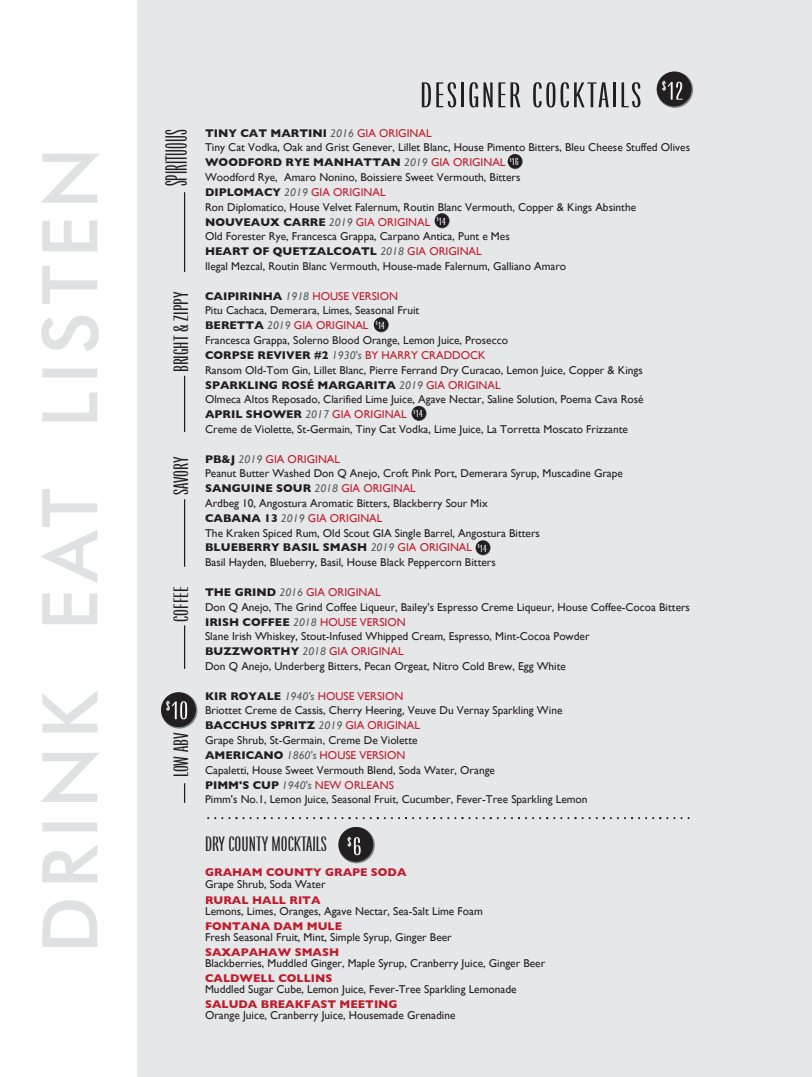
<style>
.page{position:relative;width:812px;height:1077px;background:#fff}
.page>*{position:absolute;margin:0;border:0;box-sizing:border-box;transform-origin:0 0}
.t1{font:35.12px "Origin Super Condensed";letter-spacing:.035em;color:#231f20;scale:2.01 1}
.t2{font:30.12px "Origin Super Condensed";color:#231f20;scale:1.3 1}
.t3{font:25px "Origin Super Condensed";color:#fff;scale:2.01 1}
.t4{font:20.5px "Origin Super Condensed";color:#231f20;scale:2.01 1}
.t5{font:11.38px/14.8px "Gill Sans";color:#231f20}
.t6{font:700 11.38px "Gill Sans";color:#be1d2c}
.t7{font:10.12px "Origin Super Condensed";letter-spacing:.025em;color:#fff;scale:2.01 1}
.s1{font-weight:700}
.s2{font-style:italic;color:#57585a}
.s3{color:#be1d2c}
.s4{font-size:25px;color:#fff}
</style>
<div class="page">
<div style="left:137px;top:0;width:674px;height:1076px;background:#e6e7e9"></div>
<svg style="left:41px;top:154px;width:58px;height:792px"></svg>
<svg style="left:656px;top:72px;width:37px;height:36px"></svg>
<div style="left:656px;top:72px;width:35px;height:34px;background:#231f20;border-radius:50%"></div>
<svg style="left:411px;top:406px;width:15px;height:15px"></svg>
<div style="left:411px;top:406px;width:15px;height:14px;background:#231f20;border-radius:50%"></div>
<svg style="left:374px;top:317px;width:15px;height:15px"></svg>
<div style="left:374px;top:317px;width:14px;height:15px;background:#231f20;border-radius:50%"></div>
<svg style="left:507px;top:154px;width:15px;height:15px"></svg>
<div style="left:507px;top:154px;width:15px;height:14px;background:#231f20;border-radius:50%"></div>
<svg style="left:338px;top:826px;width:36px;height:37px"></svg>
<div style="left:338px;top:826px;width:35px;height:35px;background:#231f20;border-radius:50%"></div>
<svg style="left:207px;top:817px;width:51px;height:1px"></svg>
<svg style="left:264px;top:817px;width:241px;height:1px"></svg>
<svg style="left:511px;top:817px;width:178px;height:1px"></svg>
<hr style="left:184px;top:192px;width:1px;height:80px;background:#211d1e">
<hr style="left:184px;top:376px;width:1px;height:56px;background:#211d1e">
<hr style="left:184px;top:499px;width:1px;height:67px;background:#211d1e">
<hr style="left:184px;top:625px;width:1px;height:43px;background:#211d1e">
<svg style="left:184px;top:783px;width:1px;height:19px"></svg>
<svg style="left:161px;top:692px;width:36px;height:36px"></svg>
<div style="left:161px;top:692px;width:35px;height:35px;background:#231f20;border-radius:50%"></div>
<svg style="left:475px;top:540px;width:15px;height:15px"></svg>
<div style="left:475px;top:540px;width:15px;height:14px;background:#231f20;border-radius:50%"></div>
<div style="left:434px;top:213px;width:15px;height:15px;background:#231f20;border-radius:50%"></div>
<h2 class="t2" style="left:160px;top:186px;width:45px;rotate:-90deg">SPIRITUOUS</h2>
<h3 class="t4" style="left:170px;top:372px;width:42px;rotate:-90deg">BRIGHT &amp; ZIPPY</h3>
<h3 class="t4" style="left:170px;top:495px;width:21px;rotate:-90deg">SAVORY</h3>
<h3 class="t4" style="left:170px;top:622px;width:19px;rotate:-90deg">COFFEE</h3>
<h3 class="t3" style="left:166px;top:697px;width:12px"><sup>$</sup>10</h3>
<h3 class="t4" style="left:170px;top:777px;width:24px;rotate:-90deg">LOW ABV</h3>
<h1 class="t1" style="left:420px;top:77px;width:112px">DESIGNER COCKTAILS</h1>
<h3 class="t3" style="left:661px;top:78px;width:12px"><sup>$</sup>12</h3>
<p class="t5" style="left:205px;top:125px;width:486px"><span class="s1">TINY CAT MARTINI</span> <span class="s2">2016</span> <span class="s3">GIA ORIGINAL<br></span>Tiny Cat Vodka, Oak and Grist Genever, Lillet Blanc, House Pimento Bitters, Bleu Cheese Stuffed Olives <span class="s1">WOODFORD RYE MANHATTAN</span> <span class="s2">2019</span> <span class="s3">GIA ORIGINAL<br></span>Woodford Rye, Amaro Nonino, Boissiere Sweet Vermouth, Bitters<br><span class="s1">DIPLOMACY</span> <span class="s2">2019</span> <span class="s3">GIA ORIGINAL<br></span>Ron Diplomatico, House Velvet Falernum, Routin Blanc Vermouth, Copper &amp; Kings Absinthe <span class="s1">NOUVEAUX CARRE</span> <span class="s2">2019</span> <span class="s3">GIA ORIGINAL<br></span>Old Forester Rye, Francesca Grappa, Carpano Antica, Punt e Mes<br><span class="s1">HEART OF QUETZALCOATL</span> <span class="s2">2018</span> <span class="s3">GIA ORIGINAL<br></span>Ilegal Mezcal, Routin Blanc Vermouth, House-made Falernum, Galliano Amaro</p>
<p class="t5" style="left:205px;top:288px;width:440px"><span class="s1">CAIPIRINHA</span> <span class="s2">1918</span> <span class="s3">HOUSE VERSION<br></span>Pitu Cachaca, Demerara, Limes, Seasonal Fruit<br><span class="s1">BERETTA</span> <span class="s2">2019</span> <span class="s3">GIA ORIGINAL<br></span>Francesca Grappa, Solerno Blood Orange, Lemon Juice, Prosecco<br><span class="s1">CORPSE REVIVER #2</span> <span class="s2">1930's</span> <span class="s3">BY HARRY CRADDOCK<br></span>Ransom Old-Tom Gin, Lillet Blanc, Pierre Ferrand Dry Curacao, Lemon Juice, Copper &amp; Kings <span class="s1">SPARKLING ROSÉ MARGARITA</span> <span class="s2">2019</span> <span class="s3">GIA ORIGINAL<br></span>Olmeca Altos Reposado, Clarified Lime Juice, Agave Nectar, Saline Solution, Poema Cava Rosé <span class="s1">APRIL SHOWER</span> <span class="s2">2017</span> <span class="s3">GIA ORIGINAL<br></span>Creme de Violette, St-Germain, Tiny Cat Vodka, Lime Juice, La Torretta Moscato Frizzante</p>
<p class="t5" style="left:205px;top:451px;width:419px"><span class="s1">PB&amp;J</span> <span class="s2">2019</span> <span class="s3">GIA ORIGINAL<br></span>Peanut Butter Washed Don Q Anejo, Croft Pink Port, Demerara Syrup, Muscadine Grape <span class="s1">SANGUINE SOUR</span> <span class="s2">2018</span> <span class="s3">GIA ORIGINAL<br></span>Ardbeg 10, Angostura Aromatic Bitters, Blackberry Sour Mix<br><span class="s1">CABANA 13</span> <span class="s2">2019</span> <span class="s3">GIA ORIGINAL<br></span>The Kraken Spiced Rum, Old Scout GIA Single Barrel, Angostura Bitters<br><span class="s1">BLUEBERRY BASIL SMASH</span> <span class="s2">2019</span> <span class="s3">GIA ORIGINAL<br></span>Basil Hayden, Blueberry, Basil, House Black Peppercorn Bitters</p>
<p class="t5" style="left:205px;top:584px;width:486px"><span class="s1">THE GRIND</span> <span class="s2">2016</span> <span class="s3">GIA ORIGINAL<br></span>Don Q Anejo, The Grind Coffee Liqueur, Bailey's Espresso Creme Liqueur, House Coffee-Cocoa Bitters <span class="s1">IRISH COFFEE</span> <span class="s2">2018</span> <span class="s3">HOUSE VERSION<br></span>Slane Irish Whiskey, Stout-Infused Whipped Cream, Espresso, Mint-Cocoa Powder<br><span class="s1">BUZZWORTHY</span> <span class="s2">2018</span> <span class="s3">GIA ORIGINAL<br></span>Don Q Anejo, Underberg Bitters, Pecan Orgeat, Nitro Cold Brew, Egg White</p>
<p class="t5" style="left:205px;top:688px;width:384px"><span class="s1">KIR ROYALE</span> <span class="s2">1940's</span> <span class="s3">HOUSE VERSION<br></span>Briottet Creme de Cassis, Cherry Heering, Veuve Du Vernay Sparkling Wine <span class="s1">BACCHUS SPRITZ</span> <span class="s2">2019</span> <span class="s3">GIA ORIGINAL<br></span>Grape Shrub, St-Germain, Creme De Violette<br><span class="s1">AMERICANO</span> <span class="s2">1860's</span> <span class="s3">HOUSE VERSION<br></span>Capaletti, House Sweet Vermouth Blend, Soda Water, Orange<br><span class="s1">PIMM'S CUP</span> <span class="s2">1940's</span> <span class="s3">NEW ORLEANS<br></span>Pimm's No.1, Lemon Juice, Seasonal Fruit, Cucumber, Fever-Tree Sparkling Lemon</p>
<p class="t7" style="left:509px;top:156px;width:6px"><sup>$</sup>16</p>
<p class="t7" style="left:436px;top:216px;width:6px"><sup>$</sup>14</p>
<p class="t7" style="left:376px;top:320px;width:6px"><sup>$</sup>14</p>
<p class="t7" style="left:413px;top:408px;width:6px"><sup>$</sup>14</p>
<p class="t7" style="left:477px;top:542px;width:6px"><sup>$</sup>14</p>
<h3 class="t4" style="left:205px;top:833px;width:79px">DRY COUNTY MOCKTAILS <sup>$</sup><span class="s4">6</span></h3>
<p class="t6" style="left:205px;top:865px;width:203px">GRAHAM COUNTY GRAPE SODA</p>
<p class="t5" style="left:205px;top:876px;width:122px">Grape Shrub, Soda Water</p>
<p class="t6" style="left:205px;top:893px;width:117px">RURAL HALL RITA</p>
<p class="t5" style="left:205px;top:903px;width:279px">Lemons, Limes, Oranges, Agave Nectar, Sea-Salt Lime Foam</p>
<p class="t6" style="left:205px;top:919px;width:138px">FONTANA DAM MULE</p>
<p class="t5" style="left:205px;top:929px;width:248px">Fresh Seasonal Fruit, Mint, Simple Syrup, Ginger Beer</p>
<p class="t6" style="left:205px;top:945px;width:136px">SAXAPAHAW SMASH</p>
<p class="t5" style="left:205px;top:955px;width:341px">Blackberries, Muddled Ginger, Maple Syrup, Cranberry Juice, Ginger Beer</p>
<p class="t6" style="left:205px;top:971px;width:129px">CALDWELL COLLINS</p>
<p class="t5" style="left:205px;top:981px;width:313px">Muddled Sugar Cube, Lemon Juice, Fever-Tree Sparkling Lemonade</p>
<p class="t6" style="left:205px;top:997px;width:194px">SALUDA BREAKFAST MEETING</p>
<p class="t5" style="left:205px;top:1007px;width:252px">Orange Juice, Cranberry Juice, Housemade Grenadine</p>
</div>
